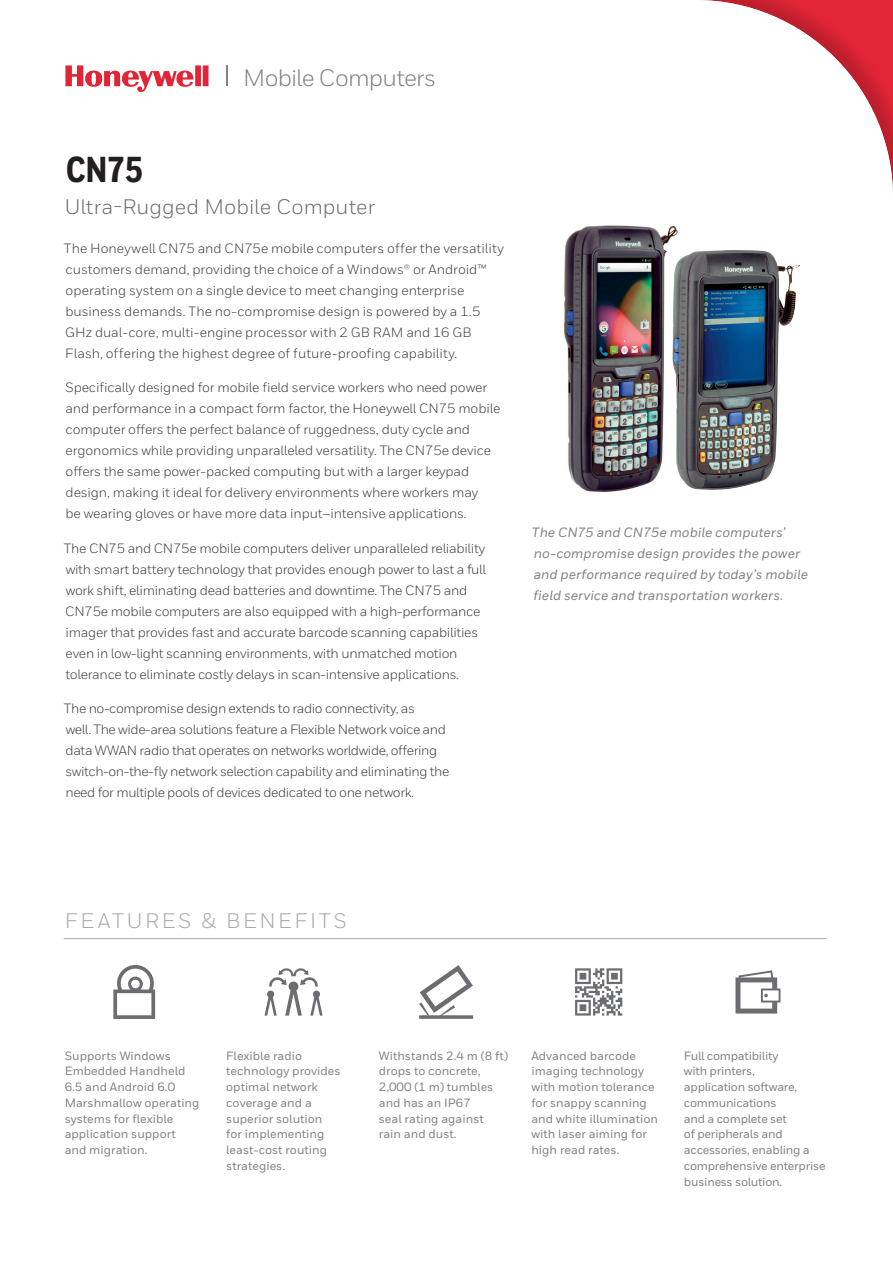
<style>
.page{position:relative;width:893px;height:1263px;background:#fff}
.page>*{position:absolute;margin:0;border:0;box-sizing:border-box;transform-origin:0 0}
.Datasheet__Title_1{font:800 36px "Honeywell Cond";color:#231f20}
.Logotype_-_80{font:23.7px "Honeywell Sans";letter-spacing:-.03em;color:#808285}
.Datasheet__Title_2_1{font:21px "Honeywell Sans";letter-spacing:.005em;color:#6c6d70}
.Datasheet__Sidebar_H{font:21px "Honeywell Sans";letter-spacing:.13em;color:#a8a9ad}
.Body__9_14_pt{font:13.5px/21px "Honeywell Sans";letter-spacing:-.015em;color:#3e3e3f}
.Product_Caption{font:italic 500 13.5px/21px "Honeywell Sans";color:#808285}
.Datasheet__Sidebar_B{font:500 12px/15.8px "Honeywell Sans";color:#808285}
.Datasheet__Sidebar_B-2{font:500 12px/15.8px "Honeywell Sans";letter-spacing:-.02em;color:#808285}
</style>
<div class="page">
<svg style="left:65px;top:65px;width:143px;height:27px"></svg>
<hr style="left:226px;top:65px;width:2px;height:21px;background:#808285">
<img style="left:563px;top:225px;width:115px;height:267px">
<img style="left:672px;top:250px;width:128px;height:240px">
<hr style="left:64px;top:938px;width:762px;height:1px;background:#a8a9ad">
<svg style="left:113px;top:965px;width:42px;height:54px"></svg>
<svg style="left:264px;top:968px;width:59px;height:47px"></svg>
<svg style="left:419px;top:965px;width:54px;height:54px"></svg>
<svg style="left:575px;top:968px;width:47px;height:47px"></svg>
<svg style="left:735px;top:970px;width:45px;height:43px"></svg>
<p class="Logotype_-_80" style="left:243px;top:64px;width:195px">Mobile Computers</p>
<p class="Datasheet__Title_1" style="left:66px;top:147px;width:79px">CN75</p>
<p class="Datasheet__Title_2_1" style="left:65px;top:194px;width:312px">Ultra-Rugged Mobile Computer</p>
<p class="Body__9_14_pt" style="left:64px;top:238px;width:441px">The Honeywell CN75 and CN75e mobile computers offer the versatility customers demand, providing the choice of a Windows® or Android™ operating system on a single device to meet changing enterprise business demands. The no-compromise design is powered by a 1.5<br>GHz dual-core, multi-engine processor with 2 GB RAM and 16 GB Flash, offering the highest degree of future-proofing capability.</p>
<p class="Body__9_14_pt" style="left:65px;top:377px;width:436px">Specifically designed for mobile field service workers who need power and performance in a compact form factor, the Honeywell CN75 mobile computer offers the perfect balance of ruggedness, duty cycle and ergonomics while providing unparalleled versatility. The CN75e device offers the same power-packed computing but with a larger keypad design, making it ideal for delivery environments where workers may<br>be wearing gloves or have more data input–intensive applications.</p>
<p class="Body__9_14_pt" style="left:64px;top:538px;width:424px">The CN75 and CN75e mobile computers deliver unparalleled reliability with smart battery technology that provides enough power to last a full work shift, eliminating dead batteries and downtime. The CN75 and CN75e mobile computers are also equipped with a high-performance imager that provides fast and accurate barcode scanning capabilities even in low-light scanning environments, with unmatched motion tolerance to eliminate costly delays in scan-intensive applications.</p>
<p class="Body__9_14_pt" style="left:64px;top:698px;width:387px">The no-compromise design extends to radio connectivity, as<br>well. The wide-area solutions feature a Flexible Network voice and data WWAN radio that operates on networks worldwide, offering switch-on-the-fly network selection capability and eliminating the need for multiple pools of devices dedicated to one network.</p>
<p class="Product_Caption" style="left:532px;top:522px;width:278px">The CN75 and CN75e mobile computers’ no-compromise design provides the power and performance required by today’s mobile field service and transportation workers.</p>
<p class="Datasheet__Sidebar_H" style="left:65px;top:908px;width:284px">FEATURES &amp; BENEFITS</p>
<p class="Datasheet__Sidebar_B" style="left:65px;top:1048px;width:136px">Supports Windows<br>Embedded Handheld<br>6.5 and Android 6.0<br>Marshmallow operating systems for flexible application support and migration.</p>
<p class="Datasheet__Sidebar_B" style="left:226px;top:1048px;width:116px">Flexible radio technology provides optimal network coverage and a superior solution for implementing least-cost routing strategies.</p>
<p class="Datasheet__Sidebar_B" style="left:379px;top:1048px;width:131px">Withstands 2.4 m (8 ft) drops to concrete,<br>2,000 (1 m) tumbles and has an IP67<br>seal rating against rain and dust.</p>
<p class="Datasheet__Sidebar_B" style="left:531px;top:1048px;width:128px">Advanced barcode imaging technology with motion tolerance for snappy scanning and white illumination with laser aiming for high read rates.</p>
<p class="Datasheet__Sidebar_B-2" style="left:684px;top:1048px;width:143px">Full compatibility<br>with printers,<br>application software, communications<br>and a complete set<br>of peripherals and accessories, enabling a comprehensive enterprise business solution.</p>
</div>
